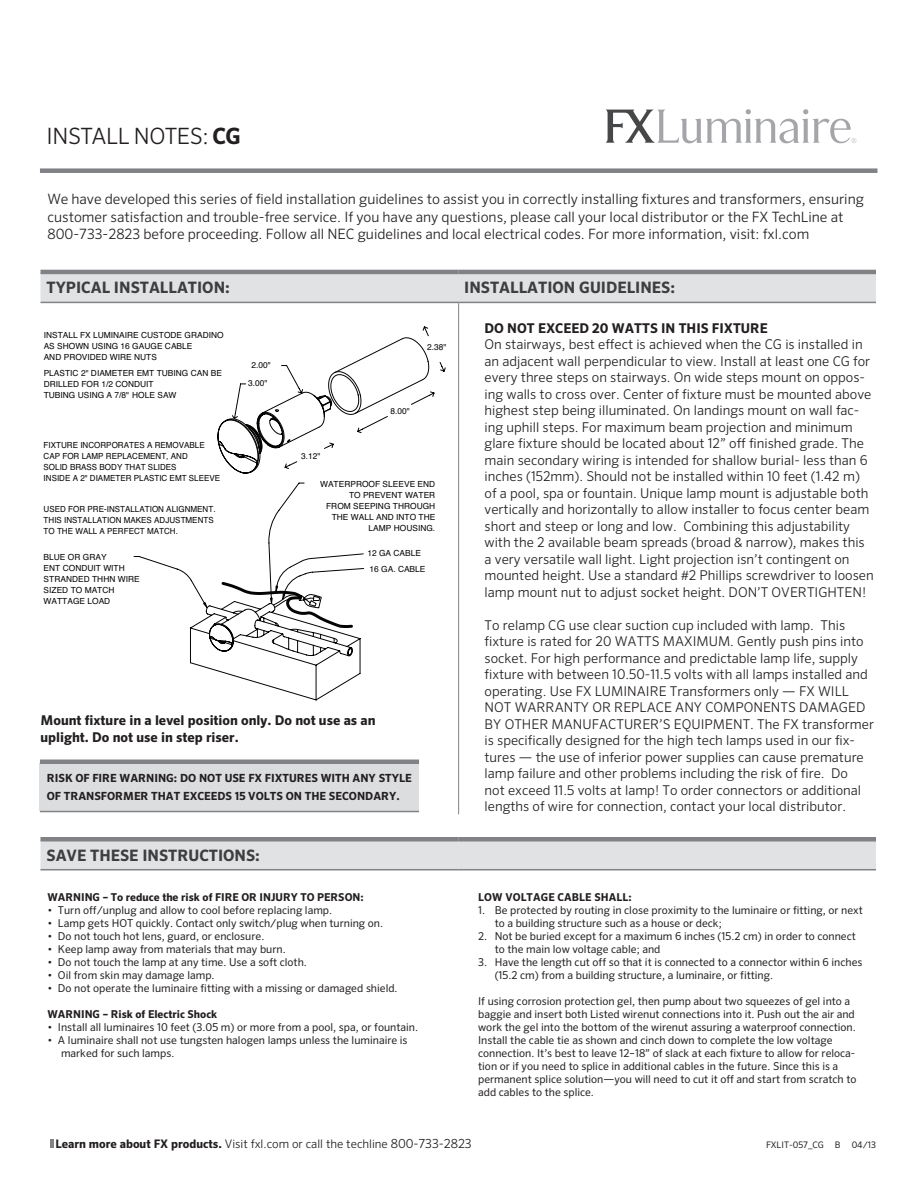
<style>
.page{position:relative;width:918px;height:1188px;background:#fff}
.page>*{position:absolute;margin:0;border:0;box-sizing:border-box;transform-origin:0 0}
.t1{font:300 22.5px "Sero Pro";letter-spacing:-.015em;color:#231f20}
.Section_Head{font:700 15.75px "Sero Pro";color:#3e3e3f}
.t2{font:300 14.25px/17.1px "Sero Pro";color:#231f20}
.installation_body{font:300 13.5px/16.5px "Sero Pro";color:#231f20}
.body{font:700 13.5px/16.2px "Sero Pro";color:#231f20}
.Headings{font:700 13.5px "Sero Pro";color:#231f20}
.t3{font:300 11.85px "Sero Pro";color:#231f20}
.t4{font:700 11.25px/17.7px "Sero Pro";color:#231f20}
.t5{font:10.8px/13px "Sero Pro";color:#231f20}
.Normal_bold{font:700 10.8px "Sero Pro";color:#231f20}
.t6{font:9px "Sero Pro";color:#231f20}
.t7{font:8.4px/10.9px "Helvetica";color:#040503}
.t8{font:8.4px/10.9px "Helvetica";color:#040503;scale:.96 1}
.t9{font:200 6.75px "Sero Pro";color:#a4a5a9}
.s1{font-weight:700}
.s2{font-size:12.6px}
</style>
<div class="page">
<svg style="left:40px;top:274px;width:836px;height:28px;background:#dfe0e2"></svg>
<hr style="left:40px;top:270px;width:418px;height:4px;background:#808285">
<hr style="left:458px;top:270px;width:418px;height:4px;background:#808285">
<hr style="left:40px;top:302px;width:418px;height:1px;background:#808285">
<hr style="left:458px;top:302px;width:418px;height:1px;background:#808285">
<div style="left:40px;top:842px;width:836px;height:27px;background:#e1e2e4"></div>
<div style="left:40px;top:837px;width:418px;height:5px;background:#808285"></div>
<div style="left:458px;top:837px;width:418px;height:5px;background:#808285"></div>
<hr style="left:40px;top:869px;width:418px;height:1px;background:#808285">
<hr style="left:458px;top:869px;width:418px;height:1px;background:#808285">
<hr style="left:458px;top:303px;width:1px;height:511px;background:#808285">
<svg style="left:605px;top:109px;width:246px;height:34px"></svg>
<div style="left:40px;top:168px;width:837px;height:5px;background:#808285"></div>
<svg style="left:50px;top:1140px;width:3px;height:8px"></svg>
<div style="left:40px;top:763px;width:379px;height:48px;background:#dcdddf"></div>
<hr style="left:40px;top:760px;width:379px;height:4px;background:#808285">
<hr style="left:40px;top:811px;width:379px;height:1px;background:#808285">
<svg style="left:190px;top:431px;width:171px;height:269px"></svg>
<svg style="left:218px;top:327px;width:228px;height:147px"></svg>
<svg style="left:219px;top:482px;width:145px;height:147px"></svg>
<svg style="left:133px;top:556px;width:76px;height:56px"></svg>
<p class="t1" style="left:47px;top:123px;width:196px">INSTALL NOTES: <span class="s1">CG</span></p>
<p class="t9" style="left:851px;top:137px;width:7px">®</p>
<p class="t2" style="left:48px;top:191px;width:818px">We have developed this series of field installation guidelines to assist you in correctly installing fixtures and transformers, ensuring customer satisfaction and trouble-free service. If you have any questions, please call your local distributor or the FX TechLine at<br>800-733-2823 before proceeding. Follow all NEC guidelines and local electrical codes. For more information, visit: fxl.com</p>
<p class="Section_Head" style="left:46px;top:278px;width:185px">TYPICAL INSTALLATION:</p>
<p class="Section_Head" style="left:464px;top:278px;width:212px">INSTALLATION GUIDELINES:</p>
<p class="t7" style="left:44px;top:330px;width:182px">INSTALL FX LUMINAIRE CUSTODE GRADINO<br>AS SHOWN USING 16 GAUGE CABLE<br>AND PROVIDED WIRE NUTS</p>
<p class="t7" style="left:44px;top:368px;width:180px">PLASTIC 2" DIAMETER EMT TUBING CAN BE<br>DRILLED FOR 1/2 CONDUIT<br>TUBING USING A 7/8" HOLE SAW</p>
<p class="t8" style="left:44px;top:440px;width:186px">FIXTURE INCORPORATES A REMOVABLE<br>CAP FOR LAMP REPLACEMENT, AND<br>SOLID BRASS BODY THAT SLIDES<br>INSIDE A 2" DIAMETER PLASTIC EMT SLEEVE</p>
<p class="t8" style="left:44px;top:504px;width:181px">USED FOR PRE-INSTALLATION ALIGNMENT.<br>THIS INSTALLATION MAKES ADJUSTMENTS<br>TO THE WALL A PERFECT MATCH.</p>
<p class="t7" style="left:44px;top:552px;width:64px">BLUE OR GRAY</p>
<p class="t7" style="left:44px;top:563px;width:83px">ENT CONDUIT WITH</p>
<p class="t7" style="left:44px;top:596px;width:68px">WATTAGE LOAD</p>
<p class="t7" style="left:44px;top:574px;width:98px">STRANDED THHN WIRE</p>
<p class="t7" style="left:44px;top:585px;width:72px">SIZED TO MATCH</p>
<p class="t7" style="left:252px;top:360px;width:21px">2.00"</p>
<p class="t7" style="left:248px;top:378px;width:21px">3.00"</p>
<p class="t7" style="left:301px;top:451px;width:21px">3.12"</p>
<p class="t7" style="left:427px;top:342px;width:21px">2.38"</p>
<p class="t7" style="left:391px;top:406px;width:21px">8.00"</p>
<p class="t7" style="left:320px;top:479px;width:117px;text-align:right">WATERPROOF SLEEVE END<br>TO PREVENT WATER<br>FROM SEEPING THROUGH<br>THE WALL AND INTO THE<br>LAMP HOUSING.</p>
<p class="t7" style="left:370px;top:563px;width:57px">16 GA. CABLE</p>
<p class="t7" style="left:367px;top:548px;width:55px">12 GA CABLE</p>
<p class="body" style="left:40px;top:713px;width:336px">Mount fixture in a level position only. Do not use as an uplight. Do not use in step riser.</p>
<p class="t4" style="left:47px;top:769px;width:366px">RISK OF FIRE WARNING: DO NOT USE FX FIXTURES WITH ANY STYLE<br>OF TRANSFORMER THAT EXCEEDS 15 VOLTS ON THE SECONDARY.</p>
<p class="Section_Head" style="left:46px;top:845px;width:215px">SAVE THESE INSTRUCTIONS:</p>
<p class="Normal_bold" style="left:48px;top:890px;width:318px">WARNING – To reduce the risk of FIRE OR INJURY TO PERSON:</p>
<p class="t5" style="left:48px;top:903px;width:286px">• Turn off/unplug and allow to cool before replacing lamp.</p>
<p class="t5" style="left:48px;top:916px;width:337px">• Lamp gets HOT quickly. Contact only switch/plug when turning on.</p>
<p class="t5" style="left:48px;top:929px;width:218px">• Do not touch hot lens, guard, or enclosure.</p>
<p class="t5" style="left:48px;top:942px;width:240px">• Keep lamp away from materials that may burn.</p>
<p class="t5" style="left:48px;top:955px;width:261px">• Do not touch the lamp at any time. Use a soft cloth.</p>
<p class="t5" style="left:48px;top:968px;width:169px">• Oil from skin may damage lamp.</p>
<p class="t5" style="left:48px;top:981px;width:352px">• Do not operate the luminaire fitting with a missing or damaged shield.</p>
<p class="Normal_bold" style="left:48px;top:1008px;width:171px">WARNING – Risk of Electric Shock</p>
<p class="t5" style="left:48px;top:1021px;width:372px">• Install all luminaires 10 feet (3.05 m) or more from a pool, spa, or fountain.</p>
<p class="t5" style="left:61px;top:1034px;width:348px;text-indent:-14px">• A luminaire shall not use tungsten halogen lamps unless the luminaire is marked for such lamps.</p>
<p class="Headings" style="left:485px;top:320px;width:285px">DO NOT EXCEED 20 WATTS IN THIS FIXTURE</p>
<p class="installation_body" style="left:485px;top:336px;width:391px">On stairways, best effect is achieved when the CG is installed in an adjacent wall perpendicular to view. Install at least one CG for every three steps on stairways. On wide steps mount on oppos&shy;ing walls to cross over. Center of fixture must be mounted above highest step being illuminated. On landings mount on wall fac&shy;ing uphill steps. For maximum beam projection and minimum glare fixture should be located about 12” off finished grade. The main secondary wiring is intended for shallow burial- less than 6 inches (152mm). Should not be installed within 10 feet (1.42 m) of a pool, spa or fountain. Unique lamp mount is adjustable both vertically and horizontally to allow installer to focus center beam short and steep or long and low. Combining this adjustability with the 2 available beam spreads (broad &amp; narrow), makes this a very versatile wall light. Light projection isn’t contingent on mounted height. Use a standard #2 Phillips screwdriver to loosen lamp mount nut to adjust socket height. DON’T OVERTIGHTEN!</p>
<p class="installation_body" style="left:485px;top:617px;width:391px">To relamp CG use clear suction cup included with lamp. This fixture is rated for 20 WATTS MAXIMUM. Gently push pins into socket. For high performance and predictable lamp life, supply fixture with between 10.50-11.5 volts with all lamps installed and operating. Use FX LUMINAIRE Transformers only — FX WILL NOT WARRANTY OR REPLACE ANY COMPONENTS DAMAGED BY OTHER MANUFACTURER’S EQUIPMENT. The FX transformer is specifically designed for the high tech lamps used in our fix&shy;tures — the use of inferior power supplies can cause premature lamp failure and other problems including the risk of fire. Do<br>not exceed 11.5 volts at lamp! To order connectors or additional lengths of wire for connection, contact your local distributor.</p>
<p class="Normal_bold" style="left:478px;top:890px;width:155px">LOW VOLTAGE CABLE SHALL:</p>
<p class="t5" style="left:495px;top:903px;width:370px;text-indent:-16px">1. Be protected by routing in close proximity to the luminaire or fitting, or next to a building structure such as a house or deck;</p>
<p class="t5" style="left:495px;top:929px;width:363px;text-indent:-16px">2. Not be buried except for a maximum 6 inches (15.2 cm) in order to connect to the main low voltage cable; and</p>
<p class="t5" style="left:495px;top:955px;width:369px;text-indent:-16px">3. Have the length cut off so that it is connected to a connector within 6 inches (15.2 cm) from a building structure, a luminaire, or fitting.</p>
<p class="t5" style="left:478px;top:994px;width:380px">If using corrosion protection gel, then pump about two squeezes of gel into a baggie and insert both Listed wirenut connections into it. Push out the air and work the gel into the bottom of the wirenut assuring a waterproof connection.<br>Install the cable tie as shown and cinch down to complete the low voltage connection. It’s best to leave 12–18” of slack at each fixture to allow for reloca&shy;tion or if you need to splice in additional cables in the future. Since this is a permanent splice solution—you will need to cut it off and start from scratch to add cables to the splice.</p>
<p class="t3" style="left:55px;top:1137px;width:418px"><span class="s1">Learn more about FX products.</span> Visit fxl.com or call the techline <span class="s2">800-733-2823</span></p>
<p class="t6" style="left:766px;top:1139px;width:111px">FXLIT-057_CG B 04/13</p>
</div>
